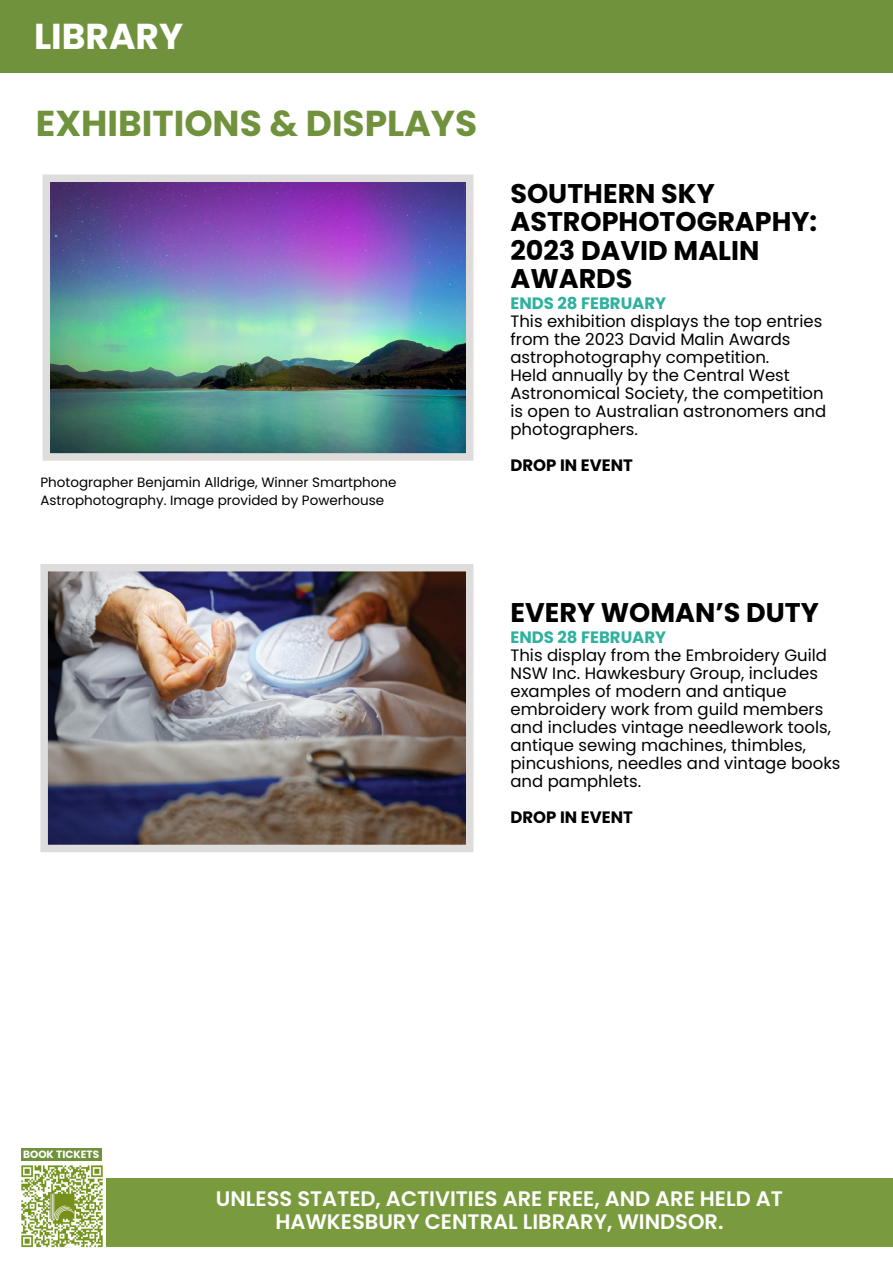
<style>
.page{position:relative;width:893px;height:1263px;background:#fff}
.page>*{position:absolute;margin:0;border:0;box-sizing:border-box;transform-origin:0 0}
.t1{font:700 36px "Poppins";color:#70923c}
.t2{font:700 36px "Poppins";color:#fff}
.t3{font:700 27px/28.5px "Poppins";color:#000}
.t4{font:600 21px/23px "Poppins";color:#fff;text-align:center}
.t5{font:16.5px/18px "Poppins";color:#000101}
.t6{font:700 16.5px "Poppins";color:#2fb19f}
.t7{font:700 16.5px "Poppins";color:#000101}
.t8{font:13.5px/18px "Poppins";color:#000101}
.t9{font:700 10.5px "Poppins";color:#fff}
</style>
<div class="page">
<img style="left:21px;top:1165px;width:82px;height:83px">
<div style="left:106px;top:1178px;width:787px;height:69px;background:#799b3d"></div>
<div style="left:21px;top:1148px;width:81px;height:13px;background:#70923c"></div>
<img style="left:52px;top:183px;width:412px;height:269px">
<div style="left:43px;top:174px;width:430px;height:287px;border:8px solid #dedddc"></div>
<img style="left:49px;top:573px;width:415px;height:270px">
<div style="left:40px;top:564px;width:433px;height:288px;border:8px solid #dedddc"></div>
<div style="left:0;top:0;width:893px;height:72px;background:#70923c"></div>
<h1 class="t2" style="left:34px;top:15px;width:151px">LIBRARY</h1>
<h1 class="t1" style="left:36px;top:102px;width:443px">EXHIBITIONS &amp; DISPLAYS</h1>
<p class="t8" style="left:40px;top:473px;width:358px">Photographer Benjamin Alldrige, Winner Smartphone<br>Astrophotography. Image provided by Powerhouse</p>
<h2 class="t3" style="left:510px;top:179px;width:308px">SOUTHERN SKY<br>ASTROPHOTOGRAPHY:<br>2023 DAVID MALIN<br>AWARDS</h2>
<p class="t6" style="left:510px;top:294px;width:157px">ENDS 28 FEBRUARY</p>
<p class="t5" style="left:510px;top:313px;width:317px">This exhibition displays the top entries from the 2023 David Malin Awards astrophotography competition.<br>Held annually by the Central West Astronomical Society, the competition is open to Australian astronomers and photographers.</p>
<p class="t7" style="left:510px;top:456px;width:124px">DROP IN EVENT</p>
<h2 class="t3" style="left:510px;top:598px;width:310px">EVERY WOMAN’S DUTY</h2>
<p class="t6" style="left:510px;top:627px;width:157px">ENDS 28 FEBRUARY</p>
<p class="t5" style="left:510px;top:646px;width:331px">This display from the Embroidery Guild NSW Inc. Hawkesbury Group, includes examples of modern and antique embroidery work from guild members and includes vintage needlework tools, antique sewing machines, thimbles, pincushions, needles and vintage books and pamphlets.</p>
<p class="t7" style="left:510px;top:807px;width:124px">DROP IN EVENT</p>
<p class="t9" style="left:23px;top:1148px;width:77px">BOOK TICKETS</p>
<p class="t4" style="left:216px;top:1187px;width:569px">UNLESS STATED, ACTIVITIES ARE FREE, AND ARE HELD AT<br>HAWKESBURY CENTRAL LIBRARY, WINDSOR.</p>
</div>
